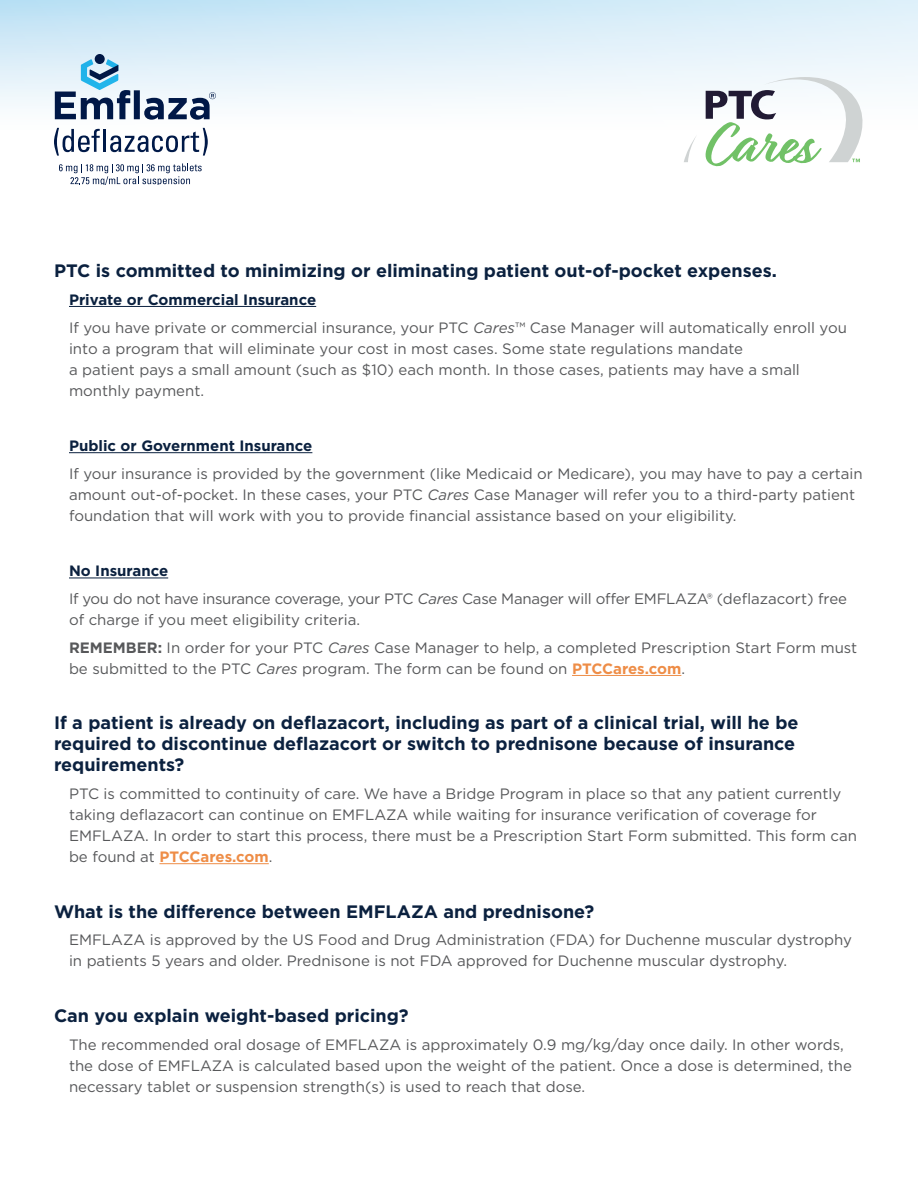
<style>
.page{position:relative;width:918px;height:1188px;background:#fff}
.page>*{position:absolute;margin:0;border:0;box-sizing:border-box;transform-origin:0 0}
.t1{font:700 18px/21px "Gotham";color:#0b213f}
.t2{font:15px/21px "Gotham";color:#57585a}
.t3{font:15px/27.8px "Gotham";letter-spacing:-.02em;color:#57585a}
.t4{font:700 15px "Gotham";color:#0b213f}
.s1{font-weight:700;color:#0b213f}
.s2{font-style:italic}
.s3{font-weight:700}
.s4{font-weight:700;color:#ee8d47}
</style>
<div class="page">
<hr style="left:69px;top:306px;width:247px;height:1px;background:#0b213f">
<hr style="left:69px;top:452px;width:243px;height:1px;background:#0b213f">
<hr style="left:69px;top:578px;width:99px;height:1px;background:#0b213f">
<hr style="left:572px;top:675px;width:109px;height:1px;background:#ee8d47">
<hr style="left:159px;top:863px;width:110px;height:1px;background:#ee8d47">
<svg style="left:0;top:0;width:918px;height:128px"></svg>
<svg style="left:54px;top:128px;width:46px;height:28px"></svg>
<hr style="left:103px;top:129px;width:3px;height:23px;background:#001948">
<svg style="left:110px;top:128px;width:98px;height:28px"></svg>
<svg style="left:59px;top:163px;width:143px;height:22px"></svg>
<div style="left:95px;top:54px;width:10px;height:10px;background:#001948;border-radius:50%"></div>
<svg style="left:55px;top:59px;width:161px;height:61px"></svg>
<svg style="left:684px;top:137px;width:12px;height:25px"></svg>
<svg style="left:704px;top:77px;width:158px;height:89px"></svg>
<p class="t1" style="left:54px;top:260px;width:724px">PTC is committed to minimizing or eliminating patient out-of-pocket expenses.</p>
<p class="t2" style="left:69px;top:285px;width:779px;line-height:27.8px"><span class="s1">Private or Commercial Insurance<br></span>If you have private or commercial insurance, your PTC <span class="s2">Cares</span>™ Case Manager will automatically enroll you</p>
<p class="t2" style="left:69px;top:338px;width:732px">into a program that will eliminate your cost in most cases. Some state regulations mandate<br>a patient pays a small amount (such as $10) each month. In those cases, patients may have a small monthly payment.</p>
<p class="t4" style="left:69px;top:436px;width:245px">Public or Government Insurance</p>
<p class="t2" style="left:69px;top:463px;width:795px">If your insurance is provided by the government (like Medicaid or Medicare), you may have to pay a certain amount out-of-pocket. In these cases, your PTC <span class="s2">Cares</span> Case Manager will refer you to a third-party patient foundation that will work with you to provide financial assistance based on your eligibility.</p>
<p class="t3" style="left:69px;top:557px;width:780px"><span class="s1">No Insurance<br></span>If you do not have insurance coverage, your PTC <span class="s2">Cares</span> Case Manager will offer EMFLAZA® (deflazacort) free</p>
<p class="t2" style="left:69px;top:606px;width:790px;line-height:27.8px">of charge if you meet eligibility criteria.<br><span class="s3">REMEMBER:</span> In order for your PTC <span class="s2">Cares</span> Case Manager to help, a completed Prescription Start Form must</p>
<p class="t2" style="left:69px;top:658px;width:618px">be submitted to the PTC <span class="s2">Cares</span> program. The form can be found on <span class="s4">PTCCares.com</span>.</p>
<p class="t1" style="left:54px;top:712px;width:746px">If a patient is already on deflazacort, including as part of a clinical trial, will he be required to discontinue deflazacort or switch to prednisone because of insurance requirements?</p>
<p class="t2" style="left:69px;top:783px;width:790px">PTC is committed to continuity of care. We have a Bridge Program in place so that any patient currently taking deflazacort can continue on EMFLAZA while waiting for insurance verification of coverage for EMFLAZA. In order to start this process, there must be a Prescription Start Form submitted. This form can be found at <span class="s4">PTCCares.com</span>.</p>
<p class="t1" style="left:54px;top:901px;width:542px">What is the difference between EMFLAZA and prednisone?</p>
<p class="t2" style="left:69px;top:929px;width:784px">EMFLAZA is approved by the US Food and Drug Administration (FDA) for Duchenne muscular dystrophy in patients 5 years and older. Prednisone is not FDA approved for Duchenne muscular dystrophy.</p>
<p class="t1" style="left:54px;top:1005px;width:356px">Can you explain weight-based pricing?</p>
<p class="t2" style="left:69px;top:1034px;width:785px">The recommended oral dosage of EMFLAZA is approximately 0.9 mg/kg/day once daily. In other words, the dose of EMFLAZA is calculated based upon the weight of the patient. Once a dose is determined, the necessary tablet or suspension strength(s) is used to reach that dose.</p>
</div>
